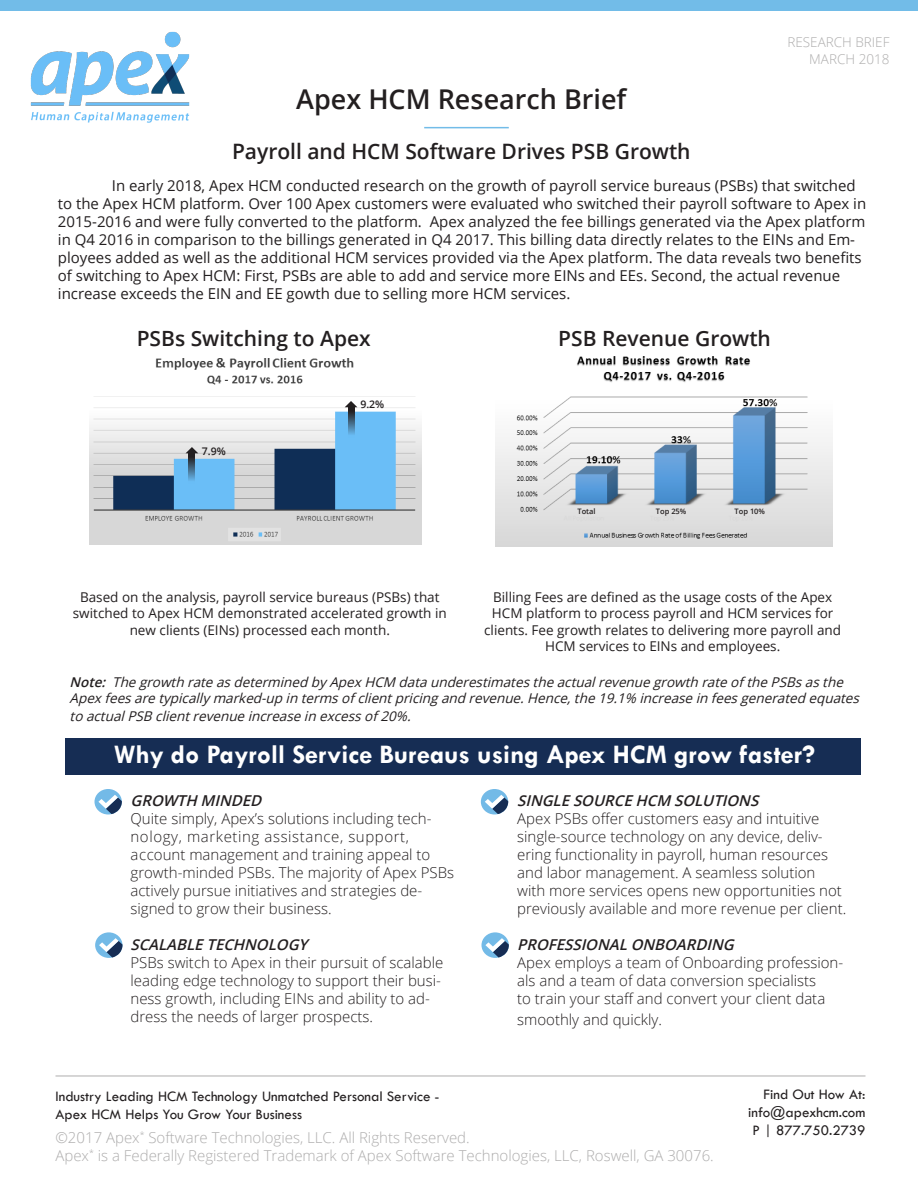
<style>
.page{position:relative;width:918px;height:1188px;background:#fff}
.page>*{position:absolute;margin:0;border:0;box-sizing:border-box;transform-origin:0 0}
.t1{font:600 27.3px "Open Sans";color:#231f20}
.t2{font:700 27px "Tw Cen";color:#fff}
.t3{font:600 21.15px "Open Sans";color:#231f20}
.t4{font:600 21px "Open Sans";color:#231f20}
.t5{font:300 15px/18px "Open Sans";color:#231f20}
.t6{font:15px/18px "Open Sans";color:#231f20}
.t7{font:300 15px "Open Sans";color:#aeadad}
.t8{font:15px "Tw Cen";color:#231f20}
.t9{font:italic 600 15px "Open Sans";color:#231f20}
.t10{font:13.5px/16.2px "Open Sans";color:#231f20;text-align:center}
.t11{font:italic 13.5px/16.2px "Open Sans";color:#231f20}
.t12{font:300 13.5px "Open Sans";color:#aeadad}
.t13{font:600 10.5px "Open Sans";color:#231f20}
.t14{font:600 7.5px "Open Sans";color:#231f20}
.s1{font-weight:600}
</style>
<div class="page">
<img style="left:495px;top:356px;width:337px;height:190px">
<hr style="left:56px;top:1076px;width:810px;height:1px;background:#aeadad">
<div style="left:0;top:0;width:918px;height:11px;background:#72bce8"></div>
<img style="left:30px;top:31px;width:160px;height:92px">
<hr style="left:424px;top:127px;width:85px;height:1px;background:#72bce8">
<div style="left:66px;top:738px;width:795px;height:36px;background:#162d54"></div>
<div style="left:481px;top:789px;width:27px;height:26px;background:#73bae7;border-radius:50%"></div>
<svg style="left:485px;top:795px;width:23px;height:19px"></svg>
<svg style="left:481px;top:932px;width:28px;height:26px"></svg>
<svg style="left:485px;top:938px;width:24px;height:19px"></svg>
<div style="left:94px;top:789px;width:28px;height:26px;background:#73bae7;border-radius:50%"></div>
<svg style="left:98px;top:795px;width:24px;height:19px"></svg>
<div style="left:95px;top:932px;width:27px;height:26px;background:#73bae7;border-radius:50%"></div>
<svg style="left:99px;top:938px;width:24px;height:19px"></svg>
<img style="left:89px;top:358px;width:332px;height:187px">
<svg style="left:348px;top:407px;width:6px;height:30px"></svg>
<svg style="left:345px;top:401px;width:12px;height:6px"></svg>
<svg style="left:189px;top:453px;width:6px;height:31px"></svg>
<svg style="left:186px;top:447px;width:12px;height:6px"></svg>
<p class="t1" style="left:296px;top:80px;width:332px">Apex HCM Research Brief</p>
<p class="t3" style="left:232px;top:137px;width:460px">Payroll and HCM Software Drives PSB Growth</p>
<p class="t12" style="left:787px;top:33px;width:104px">RESEARCH BRIEF</p>
<p class="t12" style="left:809px;top:50px;width:82px">MARCH 2018</p>
<p class="t6" style="left:58px;top:177px;width:810px;text-indent:54px">In early 2018, Apex HCM conducted research on the growth of payroll service bureaus (PSBs) that switched to the Apex HCM platform. Over 100 Apex customers were evaluated who switched their payroll software to Apex in 2015-2016 and were fully converted to the platform. Apex analyzed the fee billings generated via the Apex platform in Q4 2016 in comparison to the billings generated in Q4 2017. This billing data directly relates to the EINs and Em&shy;ployees added as well as the additional HCM services provided via the Apex platform. The data reveals two benefits of switching to Apex HCM: First, PSBs are able to add and service more EINs and EEs. Second, the actual revenue increase exceeds the EIN and EE gowth due to selling more HCM services.</p>
<p class="t4" style="left:137px;top:324px;width:236px">PSBs Switching to Apex</p>
<p class="t4" style="left:558px;top:324px;width:214px">PSB Revenue Growth</p>
<p class="t13" style="left:202px;top:444px;width:25px">7.9%</p>
<p class="t13" style="left:360px;top:397px;width:25px">9.2%</p>
<p class="t14" style="left:578px;top:506px;width:20px">Total</p>
<p class="t14" style="left:656px;top:506px;width:32px">Top 25%</p>
<p class="t14" style="left:735px;top:506px;width:32px">Top 10%</p>
<p class="t10" style="left:73px;top:589px;width:375px">Based on the analysis, payroll service bureaus (PSBs) that switched to Apex HCM demonstrated accelerated growth in new clients (EINs) processed each month.</p>
<p class="t10" style="left:484px;top:589px;width:358px">Billing Fees are defined as the usage costs of the Apex HCM platform to process payroll and HCM services for clients. Fee growth relates to delivering more payroll and HCM services to EINs and employees.</p>
<p class="t11" style="left:70px;top:673px;width:795px"><span class="s1">Note:</span> Thegrowth rateasdetermined by ApexHCM dataunderestimatestheactualrevenuegrowth rateofthePSBsasthe<br>Apexfeesaretypically marked-up in termsofclientpricingand revenue.Hence,the19.1% increasein feesgenerated equates</p>
<p class="t11" style="left:70px;top:708px;width:347px">toactualPSB clientrevenueincreasein excessof20%.</p>
<p class="t2" style="left:114px;top:738px;width:702px">Why do Payroll Service Bureaus using Apex HCM grow faster?</p>
<p class="t9" style="left:131px;top:790px;width:137px">GROWTH MINDED</p>
<p class="t5" style="left:131px;top:809px;width:325px">Quite simply, Apex’s solutions including tech&shy;nology, marketing assistance, support, account management and training appeal to growth-minded PSBs. The majority of Apex PSBs actively pursue initiatives and strategies de&shy;signed to grow their business.</p>
<p class="t9" style="left:131px;top:934px;width:183px">SCALABLETECHNOLOGY</p>
<p class="t5" style="left:131px;top:953px;width:314px">PSBs switch to Apex in their pursuit of scalable leading edge technology to support their busi&shy;ness growth, including EINs and ability to ad&shy;dress the needs of larger prospects.</p>
<p class="t9" style="left:517px;top:790px;width:248px">SINGLESOURCEHCM SOLUTIONS</p>
<p class="t5" style="left:517px;top:809px;width:331px">Apex PSBs offer customers easy and intuitive single-source technology on any device, deliv&shy;ering functionality in payroll, human resources and labor management. A seamless solution with more services opens new opportunities not previously available and more revenue per client.</p>
<p class="t9" style="left:517px;top:934px;width:223px">PROFESSIONALONBOARDING</p>
<p class="t5" style="left:517px;top:953px;width:328px">Apex employs a team of Onboarding profession&shy;als and a team of data conversion specialists<br>to train your staff and convert your client data</p>
<p class="t5" style="left:517px;top:1011px;width:146px">smoothly and quickly.</p>
<p class="t8" style="left:56px;top:1087px;width:386px">Industry Leading HCM Technology Unmatched Personal Service -</p>
<p class="t8" style="left:56px;top:1105px;width:248px">Apex HCM Helps You Grow Your Business</p>
<p class="t7" style="left:56px;top:1127px;width:416px">©2017 Apex<sup>*</sup> Software Technologies, LLC. All Rights Reserved.</p>
<p class="t7" style="left:56px;top:1145px;width:660px">Apex<sup>*</sup> is a Federally Registered Trademark of Apex Software Technologies, LLC, Roswell, GA 30076.</p>
<p class="t8" style="left:764px;top:1086px;width:103px">Find Out How At:</p>
<p class="t8" style="left:748px;top:1104px;width:119px">info@apexhcm.com</p>
<p class="t8" style="left:752px;top:1122px;width:115px">P | 877.750.2739</p>
</div>
